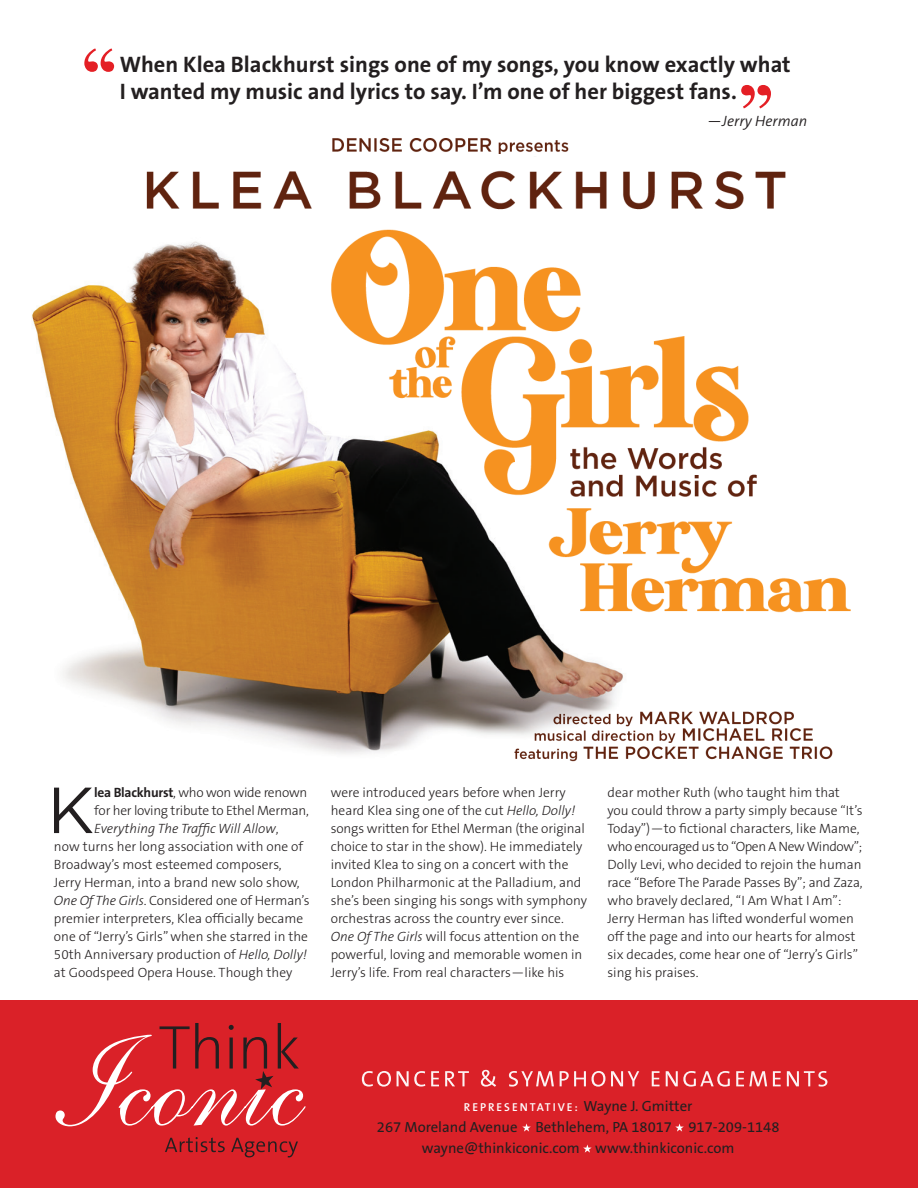
<style>
.page{position:relative;width:918px;height:1188px;background:#fff}
.page>*{position:absolute;margin:0;border:0;box-sizing:border-box;transform-origin:0 0}
.t1{font:96.15px "Times";color:#e41f25}
.t2{font:64.95px "Gotham HTF";color:#231f20}
.t3{font:700 22.5px/27px "The Sans B7";color:#231f20}
.t4{font:italic 300 15px "The Sans B4";color:#231f20}
.t5{font:14.85px/21px "The Sans B5 Plain";color:#231f20;text-align:center}
.t6{font:300 13.5px/18px "The Sans B3";color:#231f20}
.t7{font:300 13.5px "The Sans B3";letter-spacing:-.02em;color:#231f20}
.t8{font:italic 300 13.5px "The Sans B3";color:#231f20}
.t9{font:600 11.55px "The Sans B6";letter-spacing:.17em;color:#fff}
.s1{font-style:normal}
.s2{font-family:"The Sans B7";font-weight:700}
.s3{font-style:italic}
.s4{font-family:"The Sans B5 Plain";font-weight:400;font-size:14.85px;color:#231f20}
</style>
<div class="page">
<img style="left:31px;top:289px;width:592px;height:465px">
<img style="left:77px;top:170px;width:774px;height:496px">
<div style="left:0;top:1000px;width:918px;height:188px;background:#da2128"></div>
<svg style="left:165px;top:1137px;width:133px;height:20px"></svg>
<svg style="left:56px;top:1023px;width:250px;height:103px"></svg>
<svg style="left:362px;top:1070px;width:465px;height:17px"></svg>
<svg style="left:522px;top:1123px;width:9px;height:9px"></svg>
<svg style="left:675px;top:1123px;width:9px;height:9px"></svg>
<svg style="left:583px;top:1144px;width:9px;height:9px"></svg>
<img style="left:417px;top:704px;width:416px;height:58px">
<img style="left:332px;top:138px;width:237px;height:16px">
<h1 class="t1" style="left:76px;top:41px;width:50px">‘‘</h1>
<h3 class="t3" style="left:120px;top:52px;width:673px">When Klea Blackhurst sings one of my songs, you know exactly what<br>I wanted my music and lyrics to say. I’m one of her biggest fans.</h3>
<h1 class="t1" style="left:732px;top:78px;width:50px">’’</h1>
<p class="t4" style="left:707px;top:113px;width:101px"><span class="s1">—</span>Jerry Herman</p>
<h2 class="t2" style="left:48px;top:774px;width:48px">K</h2>
<p class="t7" style="left:94px;top:785px;width:215px"><span class="s2">lea Blackhurst</span>, who won wide renown</p>
<p class="t7" style="left:94px;top:803px;width:216px">for her loving tribute to Ethel Merman,</p>
<p class="t8" style="left:94px;top:821px;width:186px">Everything The Traffic Will Allow<span class="s1">,</span></p>
<p class="t6" style="left:54px;top:838px;width:251px">now turns her long association with one of</p>
<p class="t6" style="left:54px;top:856px;width:229px">Broadway’s most esteemed composers,</p>
<p class="t6" style="left:54px;top:874px;width:247px">Jerry Herman, into a brand new solo show,</p>
<p class="t6" style="left:54px;top:892px;width:257px"><span class="s3">One Of The Girls</span>. Considered one of Herman’s</p>
<p class="t6" style="left:54px;top:910px;width:251px">premier interpreters, Klea officially became</p>
<p class="t6" style="left:54px;top:928px;width:256px">one of “Jerry’s Girls” when she starred in the</p>
<p class="t6" style="left:54px;top:946px;width:255px">50th Anniversary production of <span class="s3">Hello, Dolly!</span></p>
<p class="t6" style="left:54px;top:964px;width:240px">at Goodspeed Opera House. Though they</p>
<p class="t6" style="left:331px;top:784px;width:258px">were introduced years before when Jerry heard Klea sing one of the cut <span class="s3">Hello, Dolly! </span>songs written for Ethel Merman (the original choice to star in the show). He immediately invited Klea to sing on a concert with the London Philharmonic at the Palladium, and she’s been singing his songs with symphony orchestras across the country ever since.<br><span class="s3">One Of The Girls</span> will focus attention on the powerful, loving and memorable women in Jerry’s life. From real characters—like his</p>
<p class="t6" style="left:607px;top:784px;width:257px">dear mother Ruth (who taught him that you could throw a party simply because “It’s Today”)—to fictional characters, like Mame, who encouraged us to “Open A New Window”; Dolly Levi, who decided to rejoin the human race “Before The Parade Passes By”; and Zaza, who bravely declared, “I Am What I Am”:<br>Jerry Herman has lifted wonderful women off the page and into our hearts for almost six decades, come hear one of “Jerry’s Girls” sing his praises.</p>
<p class="t9" style="left:464px;top:1101px;width:230px">REPRESENTATIVE: <span class="s4">Wayne J. Gmitter</span></p>
<p class="t5" style="left:377px;top:1117px;width:404px">267 Moreland Avenue Bethlehem, PA 18017 917-209-1148 wayne@thinkiconic.com www.thinkiconic.com</p>
</div>
